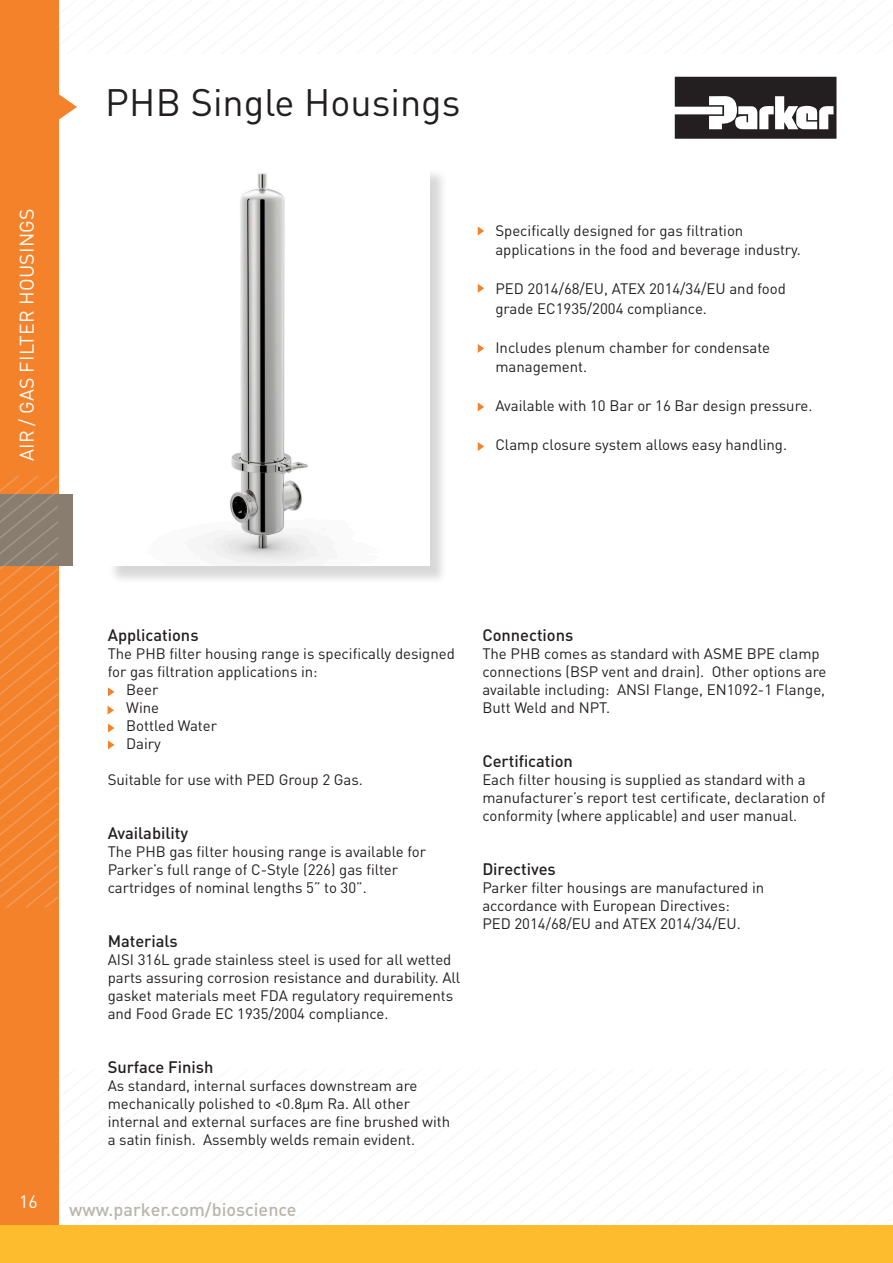
<style>
.page{position:relative;width:893px;height:1263px;background:#fff}
.page>*{position:absolute;margin:0;border:0;box-sizing:border-box;transform-origin:0 0}
.t1{font:37.8px "DINOT";color:#231f20}
.t2{font:19.5px "DINOT";letter-spacing:.01em;color:#fff}
.t3{font:500 18px "DINOT";color:#898071}
.t4{font:17.7px "DINOT";color:#fff}
.t5{font:500 16.5px "DINOT";color:#231f20}
.t6{font:15px/18px "DINOT";color:#231f20}
</style>
<div class="page">
<svg style="left:675px;top:77px;width:161px;height:62px"></svg>
<div style="left:0;top:0;width:58px;height:1226px;background:#f4822b"></div>
<div style="left:0;top:494px;width:72px;height:72px;background:#887d6e"></div>
<div style="left:108px;top:168px;width:340px;height:417px;background:#231f20;opacity:.18"></div>
<img style="left:108px;top:168px;width:321px;height:398px">
<svg style="left:0;top:476px;width:58px;height:431px"></svg>
<svg style="left:58px;top:94px;width:19px;height:26px"></svg>
<svg style="left:478px;top:226px;width:6px;height:9px"></svg>
<svg style="left:478px;top:344px;width:6px;height:9px"></svg>
<svg style="left:478px;top:284px;width:6px;height:9px"></svg>
<svg style="left:478px;top:402px;width:6px;height:9px"></svg>
<svg style="left:478px;top:442px;width:6px;height:9px"></svg>
<div style="left:0;top:1225px;width:893px;height:38px;background:#fdbb2e"></div>
<svg style="left:108px;top:687px;width:6px;height:9px"></svg>
<svg style="left:108px;top:706px;width:6px;height:9px"></svg>
<svg style="left:108px;top:723px;width:6px;height:9px"></svg>
<svg style="left:108px;top:740px;width:6px;height:9px"></svg>
<p class="t2" style="left:13px;top:461px;width:254px;rotate:-90deg">AIR / GAS FILTER HOUSINGS</p>
<p class="t1" style="left:105px;top:77px;width:357px">PHB Single Housings</p>
<p class="t6" style="left:495px;top:220px;width:307px;line-height:19.5px">Specifically designed for gas filtration applications in the food and beverage industry.</p>
<p class="t6" style="left:495px;top:278px;width:292px;line-height:19.5px">PED 2014/68/EU, ATEX 2014/34/EU and food grade EC1935/2004 compliance.</p>
<p class="t6" style="left:495px;top:337px;width:276px;line-height:19.5px">Includes plenum chamber for condensate management.</p>
<p class="t6" style="left:495px;top:396px;width:319px">Available with 10 Bar or 16 Bar design pressure.</p>
<p class="t6" style="left:495px;top:435px;width:293px">Clamp closure system allows easy handling.</p>
<p class="t4" style="left:19px;top:1189px;width:20px">16</p>
<p class="t5" style="left:108px;top:624px;width:92px">Applications</p>
<p class="t6" style="left:108px;top:644px;width:349px">The PHB filter housing range is specifically designed for gas filtration applications in:</p>
<p class="t6" style="left:126px;top:680px;width:34px">Beer</p>
<p class="t6" style="left:126px;top:698px;width:34px">Wine</p>
<p class="t6" style="left:126px;top:716px;width:92px">Bottled Water</p>
<p class="t6" style="left:126px;top:734px;width:36px">Dairy</p>
<p class="t6" style="left:108px;top:770px;width:257px">Suitable for use with PED Group 2 Gas.</p>
<p class="t5" style="left:108px;top:822px;width:82px">Availability</p>
<p class="t6" style="left:108px;top:842px;width:320px">The PHB gas filter housing range is available for<br>Parker’s full range of C-Style (226) gas filter cartridges of nominal lengths 5” to 30”.</p>
<p class="t5" style="left:108px;top:930px;width:72px">Materials</p>
<p class="t6" style="left:108px;top:950px;width:354px">AISI 316L grade stainless steel is used for all wetted parts assuring corrosion resistance and durability. All gasket materials meet FDA regulatory requirements and Food Grade EC 1935/2004 compliance.</p>
<p class="t5" style="left:108px;top:1056px;width:107px">Surface Finish</p>
<p class="t6" style="left:108px;top:1076px;width:344px">As standard, internal surfaces downstream are mechanically polished to &lt;0.8µm Ra. All other internal and external surfaces are fine brushed with a satin finish. Assembly welds remain evident.</p>
<p class="t3" style="left:69px;top:1197px;width:229px">www.parker.com/bioscience</p>
<p class="t5" style="left:482px;top:624px;width:92px">Connections</p>
<p class="t6" style="left:482px;top:644px;width:346px">The PHB comes as standard with ASME BPE clamp connections (BSP vent and drain). Other options are available including: ANSI Flange, EN1092-1 Flange, Butt Weld and NPT.</p>
<p class="t5" style="left:482px;top:750px;width:92px">Certification</p>
<p class="t6" style="left:482px;top:770px;width:345px">Each filter housing is supplied as standard with a manufacturer’s report test certificate, declaration of conformity (where applicable) and user manual.</p>
<p class="t5" style="left:482px;top:858px;width:75px">Directives</p>
<p class="t6" style="left:482px;top:878px;width:283px">Parker filter housings are manufactured in accordance with European Directives:</p>
<p class="t6" style="left:482px;top:914px;width:260px">PED 2014/68/EU and ATEX 2014/34/EU.</p>
</div>
